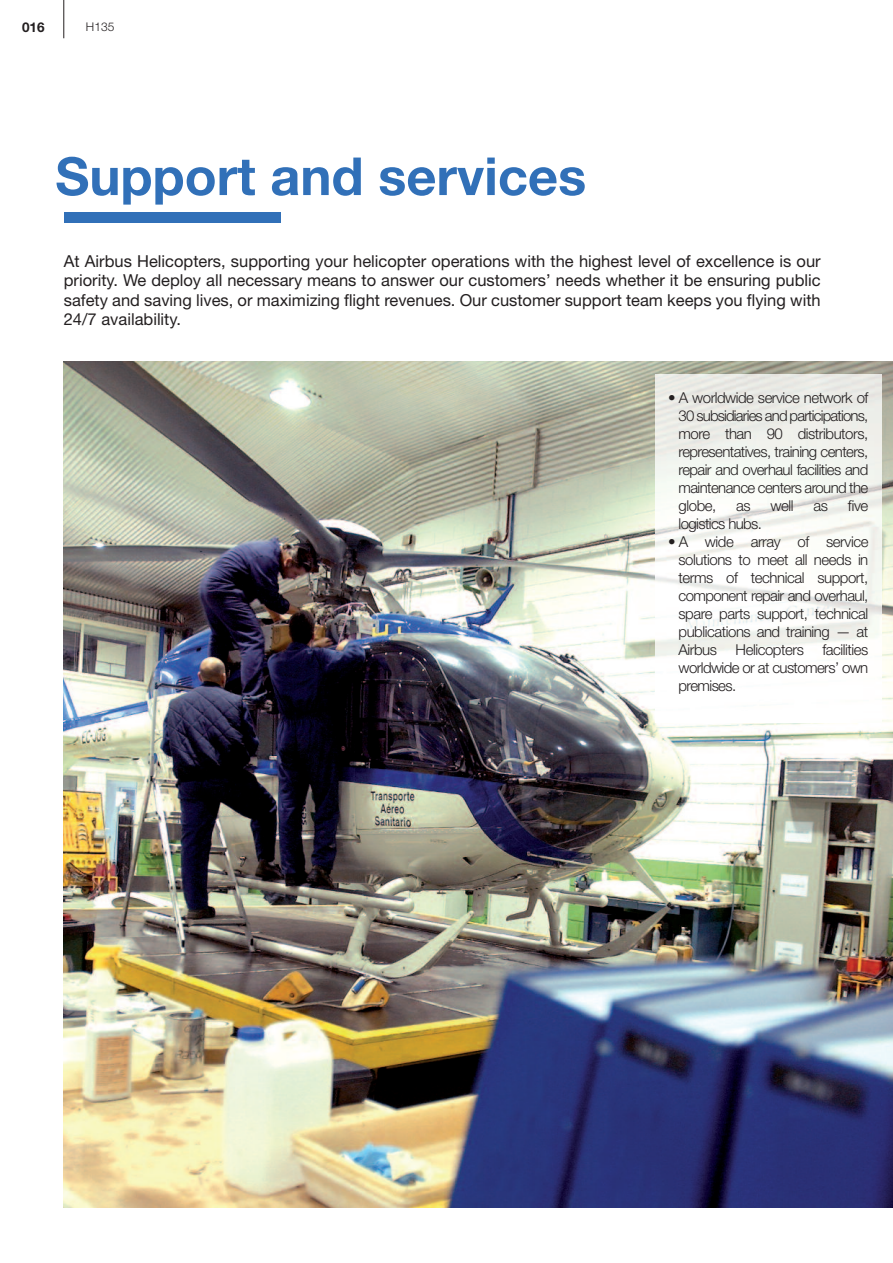
<style>
.page{position:relative;width:893px;height:1263px;background:#fff}
.page>*{position:absolute;margin:0;border:0;box-sizing:border-box;transform-origin:0 0}
.t1{font:700 52.5px "Helvetica Neue LT Std";color:#3170b8}
.t2{font:16.5px/19.5px "Helvetica Neue LT Std";color:#231f20;text-align:justify}
.t3{font:300 15px/18px "Helvetica Neue LT Std";letter-spacing:-.04em;color:#231f20;text-align:justify}
.t4{font:700 13.5px "Helvetica Neue LT Std";color:#231f20}
.t5{font:300 12px "Helvetica Neue LT Std";color:#231f20}
</style>
<div class="page">
<hr style="left:63px;top:0;width:1px;height:38px;background:#231f20">
<img style="left:64px;top:361px;width:829px;height:847px">
<div style="left:64px;top:213px;width:217px;height:10px;background:#3170b8"></div>
<img style="left:655px;top:374px;width:226px;height:349px">
<p class="t4" style="left:22px;top:22px;width:24px">016</p>
<p class="t5" style="left:86px;top:22px;width:30px">H135</p>
<h1 class="t1" style="left:55px;top:158px;width:532px">Support and services</h1>
<p class="t2" style="left:64px;top:253px;width:758px">At Airbus Helicopters, supporting your helicopter operations with the highest level of excellence is our priority. We deploy all necessary means to answer our customers’ needs whether it be ensuring public safety and saving lives, or maximizing flight revenues. Our customer support team keeps you flying with 24/7 availability.</p>
<p class="t3" style="left:678px;top:390px;width:191px;text-indent:-10px">• A worldwide service network of 30 subsidiaries and participations, more than 90 distributors, representatives, training centers, repair and overhaul facilities and maintenance centers around the globe,</p>
<p class="t3" style="left:736px;top:498px;width:16px">as</p>
<p class="t3" style="left:770px;top:498px;width:25px">well</p>
<p class="t3" style="left:813px;top:498px;width:16px">as</p>
<p class="t3" style="left:848px;top:498px;width:22px">five</p>
<p class="t3" style="left:678px;top:516px;width:85px">logistics hubs.</p>
<p class="t3" style="left:678px;top:534px;width:191px;text-indent:-10px">• A wide array of service solutions to meet all needs in terms of technical support, component repair and overhaul, spare parts support, technical publications and training — at Airbus Helicopters facilities worldwide or at customers’ own premises.</p>
</div>
